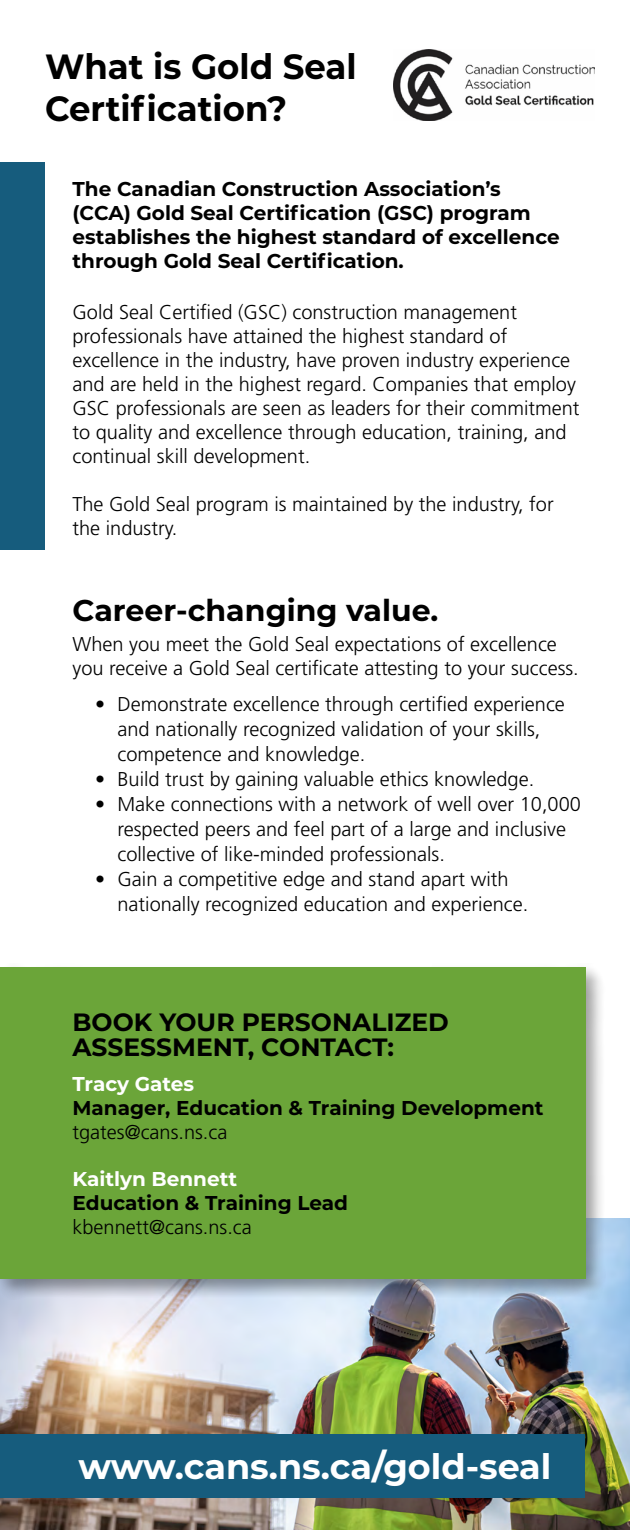
<style>
.page{position:relative;width:630px;height:1530px;background:#fff}
.page>*{position:absolute;margin:0;border:0;box-sizing:border-box;transform-origin:0 0}
.t1{font:700 35px/42px "Montserrat";color:#000}
.t2{font:700 35px "Montserrat";color:#fff}
.t3{font:700 30px "Montserrat";color:#000}
.t4{font:700 25px/25px "Montserrat";color:#000}
.t5{font:300 20px/24px "Frutiger LT Std";color:#000}
.t6{font:700 20px/24px "Montserrat";color:#000}
.t7{font:700 20px "Montserrat";color:#fff}
</style>
<div class="page">
<img style="left:0;top:1219px;width:630px;height:311px">
<div style="left:0;top:1435px;width:585px;height:63px;background:#165c7d"></div>
<div style="left:0;top:162px;width:45px;height:388px;background:#165c7d"></div>
<div style="left:0;top:963px;width:606px;height:337px;background:#000;opacity:.4"></div>
<div style="left:0;top:967px;width:585px;height:312px;background:#6ba539"></div>
<img style="left:394px;top:50px;width:200px;height:71px">
<h1 class="t1" style="left:45px;top:44px;width:313px">What is Gold Seal<br>Certification?</h1>
<p class="t6" style="left:72px;top:176px;width:489px">The Canadian Construction Association’s (CCA) Gold Seal Certification (GSC) program establishes the highest standard of excellence through Gold Seal Certification.</p>
<p class="t5" style="left:72px;top:301px;width:509px">Gold Seal Certified (GSC) construction management professionals have attained the highest standard of excellence in the industry, have proven industry experience and are held in the highest regard. Companies that employ GSC professionals are seen as leaders for their commitment to quality and excellence through education, training, and continual skill development.</p>
<p class="t5" style="left:72px;top:493px;width:483px">The Gold Seal program is maintained by the industry, for the industry.</p>
<h2 class="t3" style="left:72px;top:588px;width:367px">Career-changing value.</h2>
<p class="t5" style="left:72px;top:632px;width:508px">When you meet the Gold Seal expectations of excellence you receive a Gold Seal certificate attesting to your success.</p>
<p class="t5" style="left:118px;top:692px;width:449px;line-height:25px;text-indent:-22px">• Demonstrate excellence through certified experience and nationally recognized validation of your skills, competence and knowledge.</p>
<p class="t5" style="left:95px;top:767px;width:441px">• Build trust by gaining valuable ethics knowledge.</p>
<p class="t5" style="left:118px;top:792px;width:465px;line-height:25px;text-indent:-22px">• Make connections with a network of well over 10,000 respected peers and feel part of a large and inclusive collective of like-minded professionals.</p>
<p class="t5" style="left:118px;top:867px;width:412px;line-height:25px;text-indent:-22px">• Gain a competitive edge and stand apart with nationally recognized education and experience.</p>
<p class="t4" style="left:72px;top:1008px;width:378px">BOOK YOUR PERSONALIZED<br>ASSESSMENT, CONTACT:</p>
<p class="t7" style="left:72px;top:1070px;width:123px">Tracy Gates</p>
<p class="t6" style="left:72px;top:1095px;width:473px">Manager, Education &amp; Training Development</p>
<p class="t5" style="left:72px;top:1121px;width:156px">tgates@cans.ns.ca</p>
<p class="t7" style="left:72px;top:1164px;width:166px">Kaitlyn Bennett</p>
<p class="t6" style="left:72px;top:1190px;width:277px">Education &amp; Training Lead</p>
<p class="t5" style="left:72px;top:1215px;width:181px">kbennett@cans.ns.ca</p>
<h1 class="t2" style="left:79px;top:1441px;width:474px">www.cans.ns.ca/gold-seal</h1>
</div>
